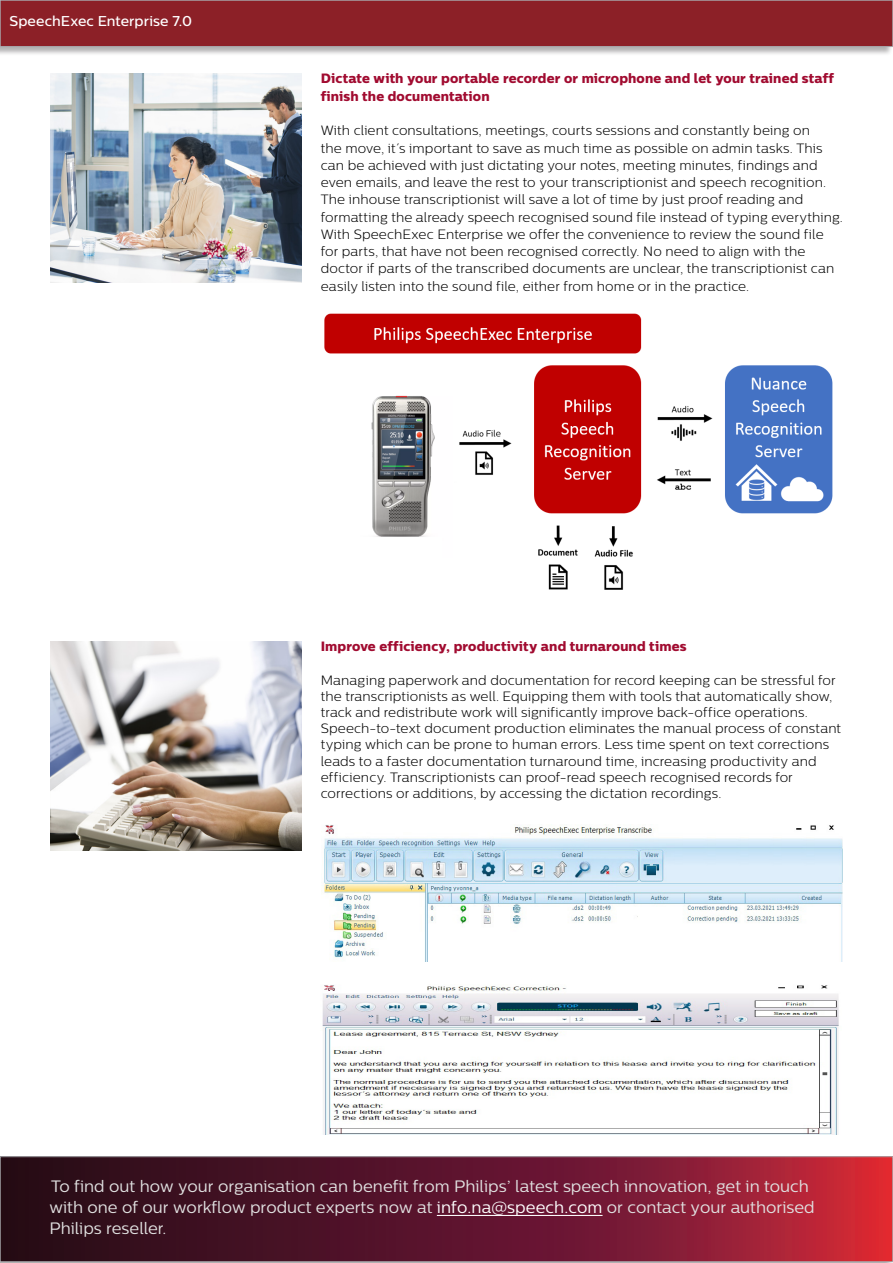
<style>
.page{position:relative;width:893px;height:1263px;background:#fff}
.page>*{position:absolute;margin:0;border:0;box-sizing:border-box;transform-origin:0 0}
.CTN{font:16.5px/20.1px "Centrale Sans";color:#e0e0e0}
.Product_name{font:500 14.25px "Centrale Sans";letter-spacing:.005em;color:#fff}
.Version_chapter_name{font:300 13.5px/17.2px "Centrale Sans";letter-spacing:.01em;color:#000}
.Version_chapter_name-2{font:13.5px/17.2px "Centrale Sans X Bold";letter-spacing:.01em;color:#a10b30}
.s1{color:#fff}
</style>
<div class="page">
<svg style="left:2px;top:1158px;width:889px;height:102px;background:#67162b"></svg>
<div style="left:0;top:1156px;width:893px;height:106px;border:1px solid #a8a9ad"></div>
<div style="left:0;top:0;width:893px;height:56px;background:#231f20;opacity:.35"></div>
<div style="left:0;top:0;width:893px;height:47px;background:#8c2027"></div>
<div style="left:0;top:0;width:893px;height:47px;border:1px solid #a8a9ad"></div>
<img style="left:50px;top:73px;width:252px;height:210px">
<img style="left:324px;top:313px;width:509px;height:277px">
<img style="left:50px;top:641px;width:252px;height:209px">
<img style="left:321px;top:825px;width:522px;height:136px">
<img style="left:322px;top:985px;width:517px;height:150px">
<hr style="left:437px;top:1215px;width:165px;height:1px;background:#fff">
<p class="Product_name" style="left:9px;top:13px;width:184px">SpeechExec Enterprise 7.0</p>
<p class="Version_chapter_name-2" style="left:321px;top:70px;width:515px">Dictate with your portable recorder or microphone and let your trained staff finish the documentation</p>
<p class="Version_chapter_name" style="left:321px;top:122px;width:523px">With client consultations, meetings, courts sessions and constantly being on<br>the move, it´s important to save as much time as possible on admin tasks. This can be achieved with just dictating your notes, meeting minutes, findings and even emails, and leave the rest to your transcriptionist and speech recognition.<br>The inhouse transcriptionist will save a lot of time by just proof reading and formatting the already speech recognised sound file instead of typing everything.<br>With SpeechExec Enterprise we offer the convenience to review the sound file for parts, that have not been recognised correctly. No need to align with the doctor if parts of the transcribed documents are unclear, the transcriptionist can easily listen into the sound file, either from home or in the practice.</p>
<p class="Version_chapter_name-2" style="left:321px;top:637px;width:367px">Improve efficiency, productivity and turnaround times</p>
<p class="Version_chapter_name" style="left:321px;top:672px;width:522px;line-height:16.2px">Managing paperwork and documentation for record keeping can be stressful for the transcriptionists as well. Equipping them with tools that automatically show, track and redistribute work will significantly improve back-office operations.<br>Speech-to-text document production eliminates the manual process of constant typing which can be prone to human errors. Less time spent on text corrections leads to a faster documentation turnaround time, increasing productivity and efficiency. Transcriptionists can proof-read speech recognised records for corrections or additions, by accessing the dictation recordings.</p>
<p class="CTN" style="left:50px;top:1176px;width:767px">To find out how your organisation can benefit from Philips’ latest speech innovation, get in touch with one of our workflow product experts now at <span class="s1">info.na@speech.com</span> or contact your authorised</p>
<p class="CTN" style="left:50px;top:1218px;width:118px">Philips reseller.</p>
</div>
